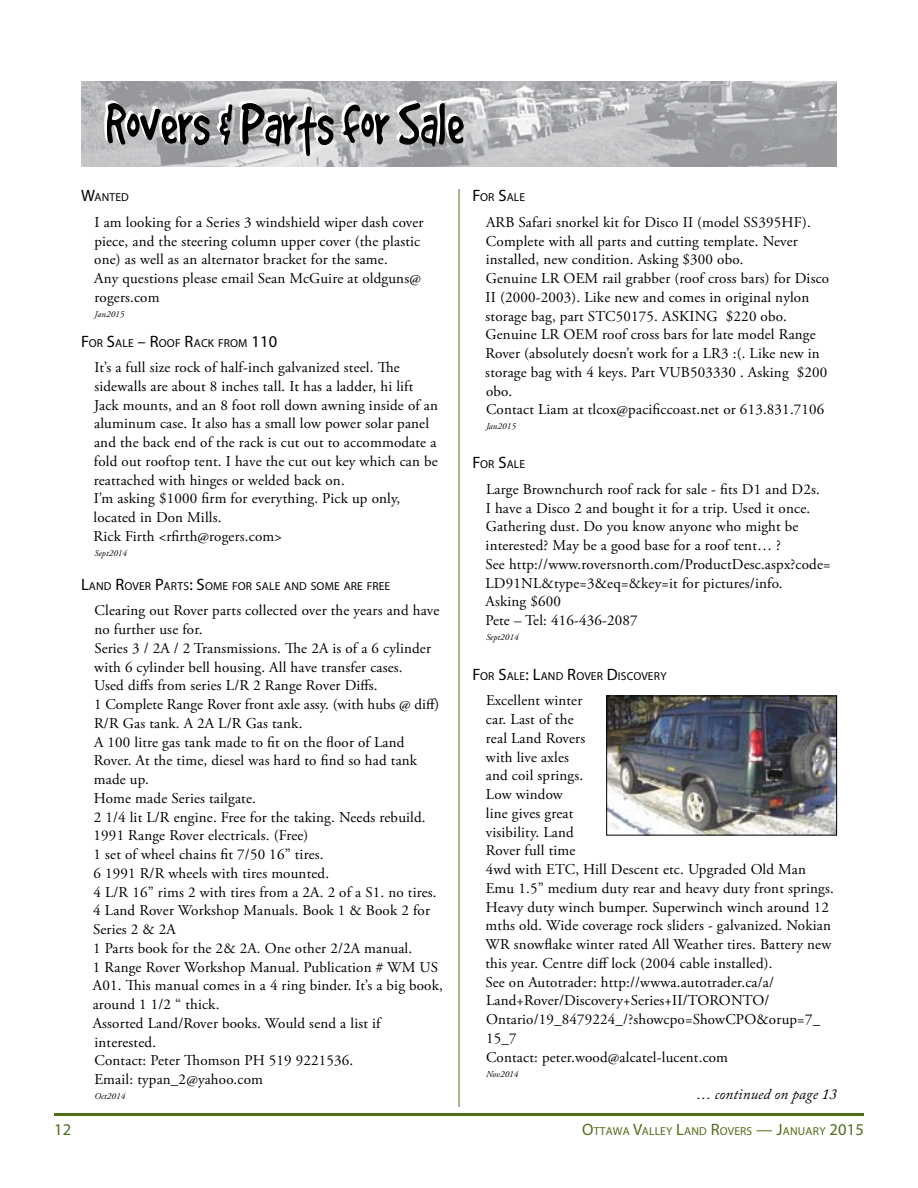
<style>
.page{position:relative;width:918px;height:1188px;background:#fff}
.page>*{position:absolute;margin:0;border:0;box-sizing:border-box;transform-origin:0 0}
.t1{font:16.5px "Myriad Pro";color:#4f6e18}
.t2{font:15px/18.8px "Adobe Garamond Pro";letter-spacing:.01em;color:#000}
.t3{font:italic 15px "Adobe Caslon Pro";letter-spacing:.01em;color:#000}
.t4{font:11.55px "Myriad Pro";letter-spacing:.015em;color:#000}
.t5{font:11.55px "Myriad Pro";letter-spacing:.015em;color:#4f6e18}
.t6{font:italic 9px "Adobe Garamond Pro";letter-spacing:.01em;color:#000}
.s1{font-size:16.5px}
</style>
<div class="page">
<hr style="left:54px;top:1113px;width:810px;height:3px;background:#4f6e18">
<img style="left:81px;top:81px;width:756px;height:86px">
<svg style="left:104px;top:98px;width:106px;height:50px;background:#878889"></svg>
<svg style="left:216px;top:101px;width:16px;height:44px"></svg>
<svg style="left:238px;top:98px;width:96px;height:58px;background:#969798"></svg>
<svg style="left:340px;top:99px;width:124px;height:49px;background:#8e8f90"></svg>
<hr style="left:459px;top:189px;width:1px;height:918px;background:#4f6e18">
<img style="left:608px;top:698px;width:227px;height:136px">
<div style="left:606px;top:696px;width:231px;height:140px;border:1px solid #000"></div>
<p class="t4" style="left:81px;top:190px;width:49px"><span class="s1">W</span>ANTED</p>
<p class="t2" style="left:94px;top:213px;width:331px">I am looking for a Series 3 windshield wiper dash cover piece, and the steering column upper cover (the plastic one) as well as an alternator bracket for the same.<br>Any questions please email Sean McGuire at oldguns@ rogers.com</p>
<p class="t6" style="left:94px;top:309px;width:31px">Jan2015</p>
<p class="t4" style="left:81px;top:336px;width:198px"><span class="s1">F</span>OR <span class="s1">S</span>ALE <span class="s1">– R</span>OOF <span class="s1">R</span>ACK FROM <span class="s1">110</span></p>
<p class="t2" style="left:94px;top:358px;width:346px">It’s a full size rock of half-inch galvanized steel. The sidewalls are about 8 inches tall. It has a ladder, hi lift Jack mounts, and an 8 foot roll down awning inside of an aluminum case. It also has a small low power solar panel and the back end of the rack is cut out to accommodate a fold out rooftop tent. I have the cut out key which can be reattached with hinges or welded back on.<br>I’m asking $1000 firm for everything. Pick up only, located in Don Mills.<br>Rick Firth &lt;rfirth@rogers.com&gt;</p>
<p class="t6" style="left:94px;top:548px;width:34px">Sept2014</p>
<p class="t4" style="left:81px;top:579px;width:159px"><span class="s1">L</span>AND <span class="s1">R</span>OVER <span class="s1">P</span>ARTS<span class="s1">: S</span>OME FOR</p>
<p class="t4" style="left:256px;top:579px;width:136px">SALE AND SOME ARE FREE</p>
<p class="t2" style="left:93px;top:602px;width:352px">Clearing out Rover parts collected over the years and have no further use for.<br>Series 3 / 2A / 2 Transmissions. The 2A is of a 6 cylinder with 6 cylinder bell housing. All have transfer cases.<br>Used diffs from series L/R 2 Range Rover Diffs.<br>1 Complete Range Rover front axle assy. (with hubs @ diff)<br>R/R Gas tank. A 2A L/R Gas tank.<br>A 100 litre gas tank made to fit on the floor of Land Rover. At the time, diesel was hard to find so had tank made up.<br>Home made Series tailgate.<br>2 1/4 lit L/R engine. Free for the taking. Needs rebuild.<br>1991 Range Rover electricals. (Free)<br>1 set of wheel chains fit 7/50 16” tires.<br>6 1991 R/R wheels with tires mounted.<br>4 L/R 16” rims 2 with tires from a 2A. 2 of a S1. no tires.<br>4 Land Rover Workshop Manuals. Book 1 &amp; Book 2 for Series 2 &amp; 2A<br>1 Parts book for the 2&amp; 2A. One other 2/2A manual.<br>1 Range Rover Workshop Manual. Publication # WM US A01. This manual comes in a 4 ring binder. It’s a big book, around 1 1/2 “ thick.<br>Assorted Land/Rover books. Would send a list if interested.<br>Contact: Peter Thomson PH 519 9221536.<br>Email: typan_2@yahoo.com</p>
<p class="t6" style="left:94px;top:1091px;width:32px">Oct2014</p>
<p class="t4" style="left:472px;top:190px;width:54px"><span class="s1">F</span>OR <span class="s1">S</span>ALE</p>
<p class="t2" style="left:485px;top:213px;width:345px">ARB Safari snorkel kit for Disco II (model SS395HF).<br>Complete with all parts and cutting template. Never installed, new condition. Asking $300 obo.<br>Genuine LR OEM rail grabber (roof cross bars) for Disco II (2000-2003). Like new and comes in original nylon storage bag, part STC50175. ASKING $220 obo.<br>Genuine LR OEM roof cross bars for late model Range Rover (absolutely doesn’t work for a LR3 :(. Like new in storage bag with 4 keys. Part VUB503330 . Asking $200 obo.<br>Contact Liam at tlcox@pacificcoast.net or 613.831.7106</p>
<p class="t6" style="left:486px;top:421px;width:31px">Jan2015</p>
<p class="t4" style="left:472px;top:457px;width:54px"><span class="s1">F</span>OR <span class="s1">S</span>ALE</p>
<p class="t2" style="left:485px;top:480px;width:347px">Large Brownchurch roof rack for sale - fits D1 and D2s.<br>I have a Disco 2 and bought it for a trip. Used it once.<br>Gathering dust. Do you know anyone who might be interested? May be a good base for a roof tent… ?<br>See http://www.roversnorth.com/ProductDesc.aspx?code= LD91NL&amp;type=3&amp;eq=&amp;key=it for pictures/info.<br>Asking $600<br>Pete – Tel: 416-436-2087</p>
<p class="t6" style="left:486px;top:632px;width:34px">Sept2014</p>
<p class="t4" style="left:472px;top:669px;width:196px"><span class="s1">F</span>OR <span class="s1">S</span>ALE<span class="s1">: L</span>AND <span class="s1">R</span>OVER <span class="s1">D</span>ISCOVERY</p>
<p class="t2" style="left:485px;top:692px;width:350px">Excellent winter<br>car. Last of the<br>real Land Rovers<br>with live axles<br>and coil springs.<br>Low window<br>line gives great<br>visibility. Land<br>Rover full time<br>4wd with ETC, Hill Descent etc. Upgraded Old Man Emu 1.5” medium duty rear and heavy duty front springs.<br>Heavy duty winch bumper. Superwinch winch around 12 mths old. Wide coverage rock sliders - galvanized. Nokian WR snowflake winter rated All Weather tires. Battery new this year. Centre diff lock (2004 cable installed).<br>See on Autotrader: http://wwwa.autotrader.ca/a/ Land+Rover/Discovery+Series+II/TORONTO/ Ontario/19_8479224_/?showcpo=ShowCPO&amp;orup=7_ 15_7<br>Contact: peter.wood@alcatel-lucent.com</p>
<p class="t6" style="left:486px;top:1068px;width:34px">Nov2014</p>
<p class="t3" style="left:696px;top:1085px;width:142px">… continued on page 13</p>
<p class="t1" style="left:54px;top:1120px;width:19px">12</p>
<p class="t5" style="left:582px;top:1124px;width:283px"><span class="s1">O</span>TTAWA <span class="s1">V</span>ALLEY <span class="s1">L</span>AND <span class="s1">R</span>OVERS <span class="s1">— J</span>ANUARY <span class="s1">2015</span></p>
</div>
